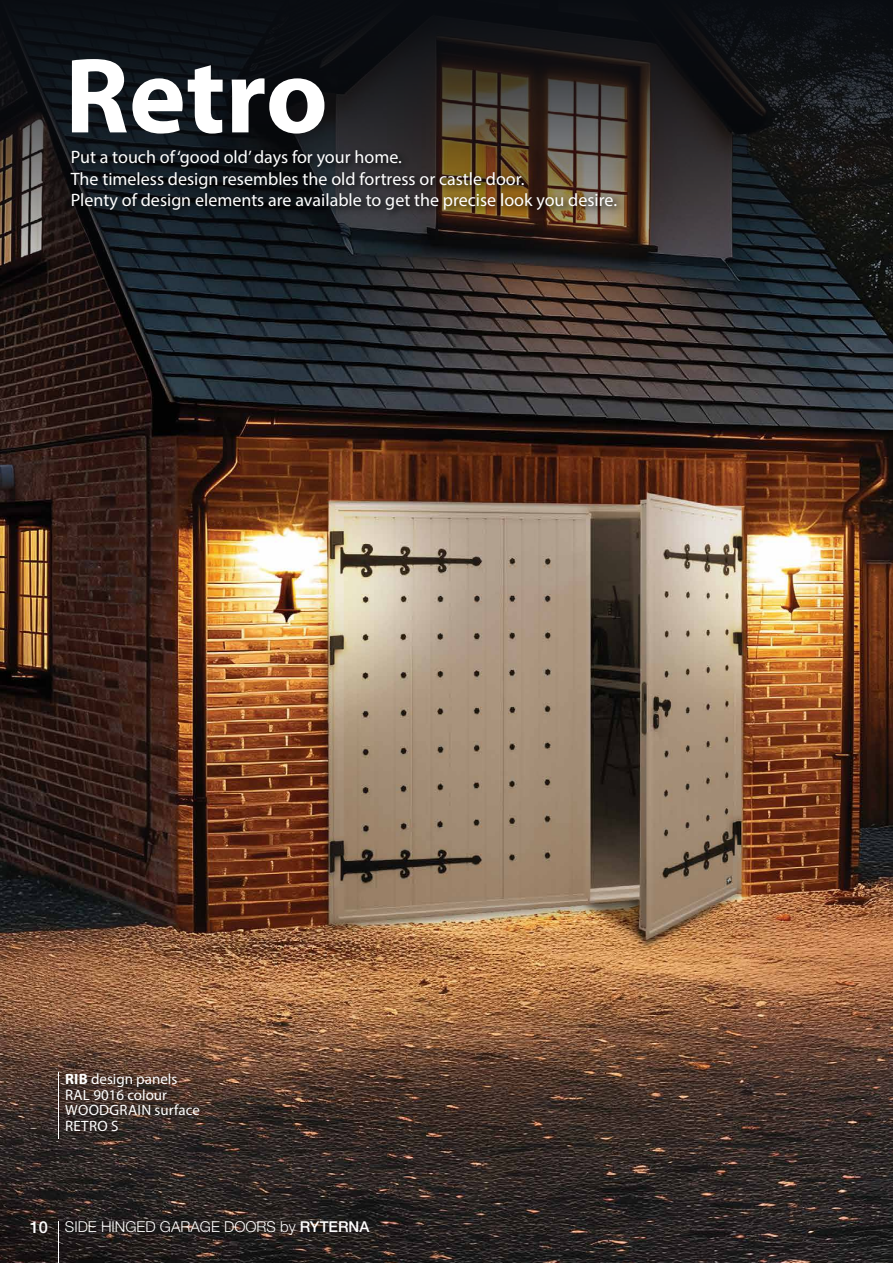
<style>
.page{position:relative;width:893px;height:1263px;background:#fff}
.page>*{position:absolute;margin:0;border:0;box-sizing:border-box;transform-origin:0 0}
.t1{font:700 108px "Myriad Pro";color:#fff}
.t2{font:18px/21.6px "Myriad Pro";color:#fff}
.t3{font:15px/15.6px "Myriad Pro";color:#fff}
.t4{font:300 15px "Helvetica Neue LT Pro";color:#fff}
.s1{font-weight:700}
.s2{font-weight:500;font-size:16.5px}
.s3{font-weight:500}
</style>
<div class="page">
<img style="left:0;top:482px;width:893px;height:781px">
<svg style="left:0;top:0;width:893px;height:482px;background:#272222"></svg>
<div style="left:67px;top:146px;width:559px;height:74px;background:#000;opacity:.9"></div>
<div style="left:55px;top:1070px;width:10px;height:75px;background:#000;opacity:.3"></div>
<hr style="left:58px;top:1072px;width:1px;height:67px;background:#fff">
<div style="left:63px;top:1070px;width:142px;height:66px;background:#000;opacity:.3"></div>
<hr style="left:58px;top:1221px;width:1px;height:42px;background:#fff">
<h1 class="t1" style="left:65px;top:26px;width:265px">Retro</h1>
<p class="t2" style="left:71px;top:146px;width:548px">Put a touch of ‘good old’ days for your home.<br>The timeless design resembles the old fortress or castle door.<br>Plenty of design elements are available to get the precise look you desire.</p>
<p class="t3" style="left:65px;top:1071px;width:136px"><span class="s1">RIB</span> design panels<br>RAL 9016 colour<br>WOODGRAIN surface<br>RETRO S</p>
<p class="t4" style="left:30px;top:1217px;width:341px"><span class="s2">10</span> SIDE HINGED GARAGE DOORS by <span class="s3">RYTERNA</span></p>
</div>
